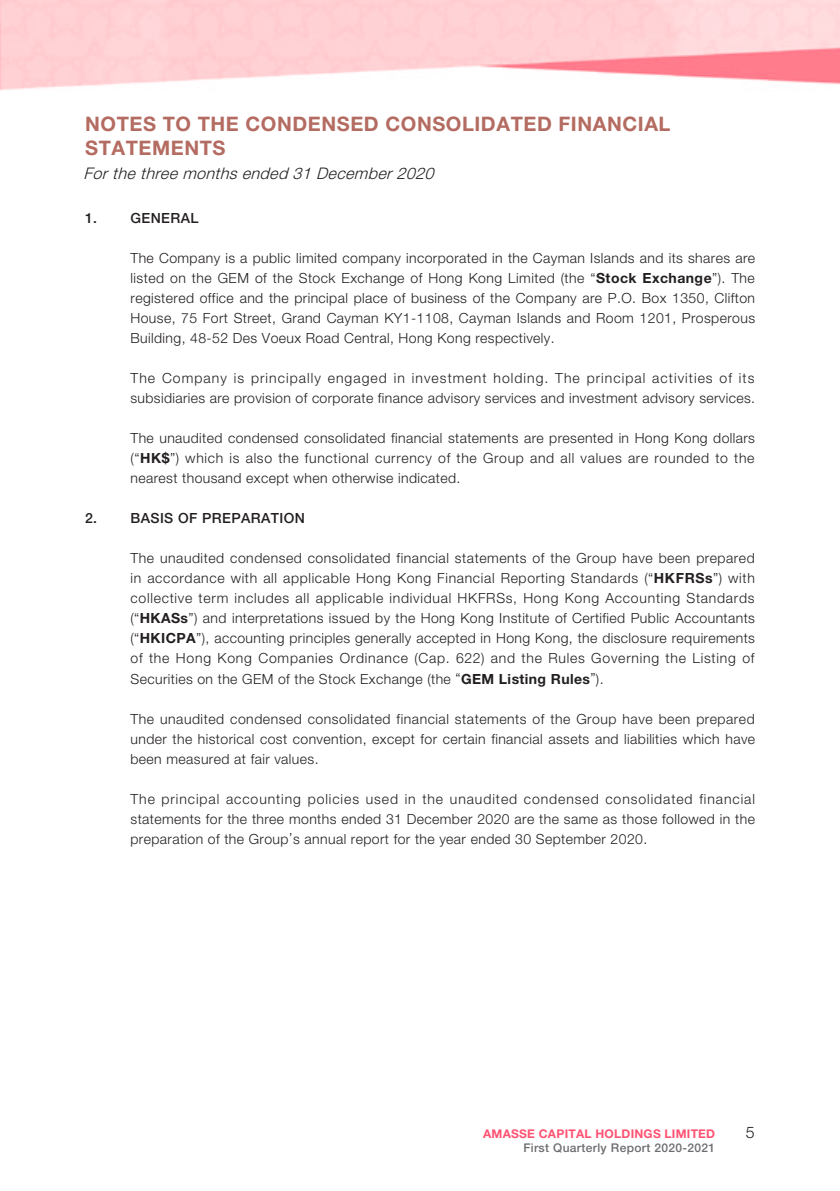
<style>
.page{position:relative;width:840px;height:1191px;background:#fff}
.page>*{position:absolute;margin:0;border:0;box-sizing:border-box;transform-origin:0 0}
.主標題{font:700 20px/24px "Helvetica Neue LT Std";letter-spacing:.03em;color:#b46b61}
.日期{font:italic 300 16px "Helvetica Neue LT Std";color:#231f20}
._1__內文{font:300 16px "Helvetica Neue LT Std";color:#231f20}
._2__附註內文{font:300 14px/20px "Helvetica Neue LT Std";letter-spacing:.03em;color:#231f20;text-align:justify}
._2__附註內文-2{font:500 14px "Helvetica Neue LT Std";letter-spacing:.03em;color:#231f20}
.t1{font:500 12px "Helvetica Neue LT Std";letter-spacing:.03em;color:#6c6d70}
.t2{font:700 12px "Helvetica Neue LT Std";letter-spacing:.02em;color:#ff5373}
.s1{font-weight:700}
</style>
<div class="page">
<p class="主標題" style="left:85px;top:112px;width:586px">NOTES TO THE CONDENSED CONSOLIDATED FINANCIAL<br>STATEMENTS</p>
<p class="日期" style="left:83px;top:164px;width:356px">Forthe three monthsended 31 December2020</p>
<p class="_2__附註內文-2" style="left:85px;top:210px;width:115px">1. GENERAL</p>
<p class="_2__附註內文" style="left:130px;top:248px;width:625px">The Company is a public limited company incorporated in the Cayman Islands and its shares are listed on the GEM of the Stock Exchange of Hong Kong Limited (the “<span class="s1">Stock Exchange</span>”). The registered office and the principal place of business of the Company are P.O. Box 1350, Clifton House, 75 Fort Street, Grand Cayman KY1-1108, Cayman Islands and Room 1201, Prosperous Building, 48-52 Des Voeux Road Central, Hong Kong respectively.</p>
<p class="_2__附註內文" style="left:130px;top:368px;width:625px">The Company is principally engaged in investment holding. The principal activities of its subsidiaries are provision of corporate finance advisory services and investment advisory services.</p>
<p class="_2__附註內文" style="left:130px;top:428px;width:625px">The unaudited condensed consolidated financial statements are presented in Hong Kong dollars (“<span class="s1">HK$</span>”) which is also the functional currency of the Group and all values are rounded to the nearest thousand except when otherwise indicated.</p>
<p class="_2__附註內文-2" style="left:85px;top:510px;width:221px">2. BASIS OF PREPARATION</p>
<p class="_2__附註內文" style="left:130px;top:548px;width:625px">The unaudited condensed consolidated financial statements of the Group have been prepared in accordance with all applicable Hong Kong Financial Reporting Standards (“<span class="s1">HKFRSs</span>”) with collective term includes all applicable individual HKFRSs, Hong Kong Accounting Standards (“<span class="s1">HKASs</span>”) and interpretations issued by the Hong Kong Institute of Certified Public Accountants (“<span class="s1">HKICPA</span>”), accounting principles generally accepted in Hong Kong, the disclosure requirements of the Hong Kong Companies Ordinance (Cap. 622) and the Rules Governing the Listing of Securities on the GEM of the Stock Exchange (the “<span class="s1">GEM Listing Rules</span>”).</p>
<p class="_2__附註內文" style="left:130px;top:708px;width:625px">The unaudited condensed consolidated financial statements of the Group have been prepared under the historical cost convention, except for certain financial assets and liabilities which have been measured at fair values.</p>
<p class="_2__附註內文" style="left:130px;top:788px;width:625px">The principal accounting policies used in the unaudited condensed consolidated financial statements for the three months ended 31 December 2020 are the same as those followed in the preparation of the Group’s annual report for the year ended 30 September 2020.</p>
<p class="t2" style="left:483px;top:1126px;width:233px">AMASSE CAPITAL HOLDINGS LIMITED</p>
<p class="_1__內文" style="left:745px;top:1122px;width:10px">5</p>
<p class="t1" style="left:523px;top:1140px;width:193px">First Quarterly Report 2020-2021</p>
</div>
